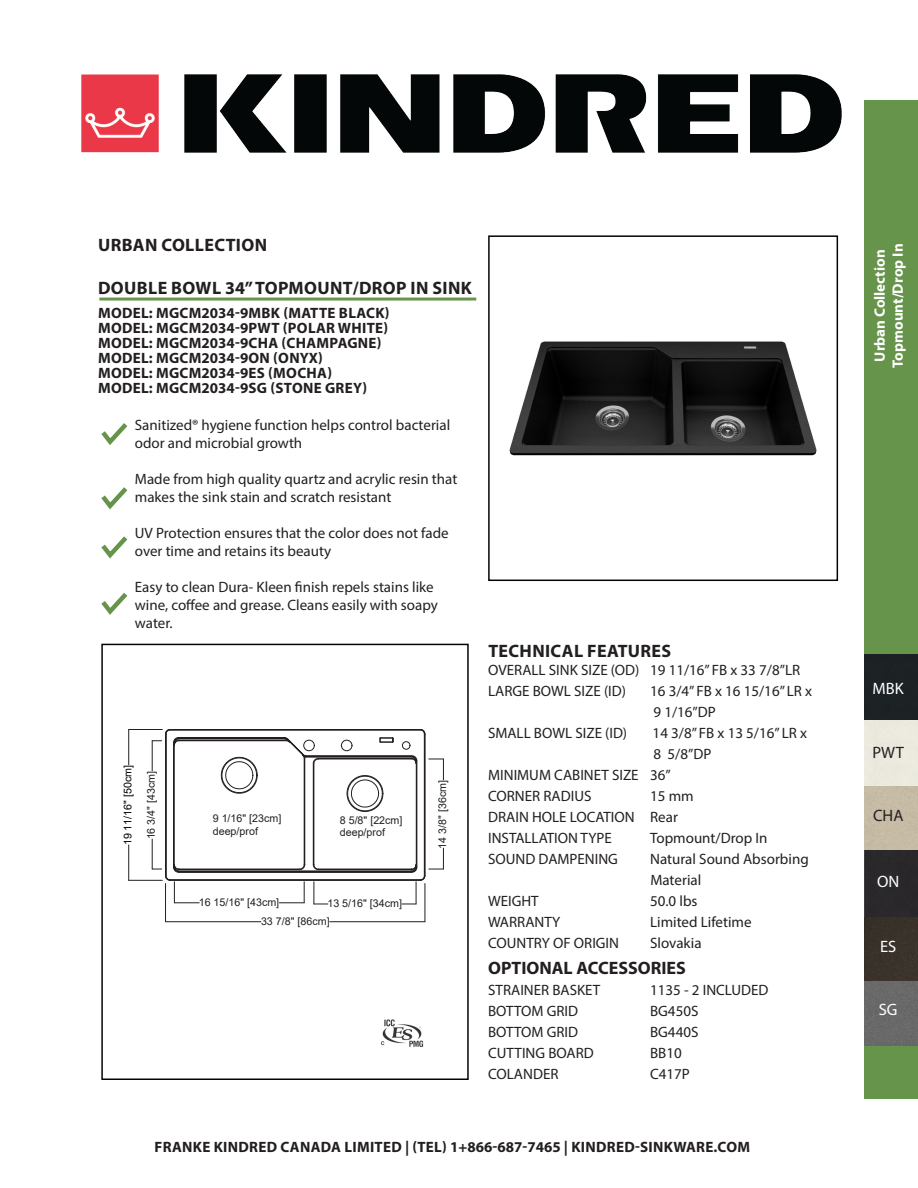
<style>
.page{position:relative;width:918px;height:1188px;background:#fff}
.page>*{position:absolute;margin:0;border:0;box-sizing:border-box;transform-origin:0 0}
.t1{font:700 18px "Myriad Pro";letter-spacing:.02em;color:#231f20}
.t2{font:700 18px "Myriad Pro";color:#231f20}
.t3{font:16.5px "Myriad Pro";color:#fff}
.t4{font:16.5px "Myriad Pro";color:#231f20}
.t5{font:15px/18px "Myriad Pro";color:#231f20}
.t6{font:700 15px "Myriad Pro";letter-spacing:.02em;color:#231f20}
.t7{font:700 15px "Myriad Pro";color:#fff}
.t8{font:10.65px/12.9px "Arial";color:#231f20}
.t9{font:10.65px "Arial";color:#000}
</style>
<div class="page">
<img style="left:81px;top:74px;width:761px;height:79px">
<svg style="left:101px;top:423px;width:27px;height:22px"></svg>
<svg style="left:101px;top:487px;width:27px;height:23px"></svg>
<svg style="left:101px;top:536px;width:27px;height:23px"></svg>
<svg style="left:101px;top:593px;width:27px;height:22px"></svg>
<hr style="left:99px;top:298px;width:377px;height:3px;background:#66944b">
<div style="left:488px;top:235px;width:350px;height:346px;border:2px solid #040503"></div>
<div style="left:101px;top:644px;width:368px;height:436px;border:2px solid #040503"></div>
<div style="left:865px;top:100px;width:53px;height:999px;background:#66944b"></div>
<hr style="left:425px;top:734px;width:1px;height:142px;background:#231f20">
<svg style="left:379px;top:737px;width:15px;height:6px"></svg>
<div style="left:179px;top:740px;width:108px;height:1px;border:1px solid #231f20"></div>
<div style="left:179px;top:738px;width:105px;height:1px;border:1px solid #231f20"></div>
<div style="left:318px;top:869px;width:94px;height:1px;border:1px solid #231f20"></div>
<div style="left:313px;top:763px;width:1px;height:102px;border:1px solid #231f20"></div>
<svg style="left:313px;top:758px;width:6px;height:6px"></svg>
<div style="left:318px;top:758px;width:94px;height:1px;border:1px solid #231f20"></div>
<div style="left:179px;top:869px;width:121px;height:1px;border:1px solid #231f20"></div>
<svg style="left:299px;top:864px;width:6px;height:6px"></svg>
<div style="left:304px;top:758px;width:1px;height:107px;border:1px solid #231f20"></div>
<div style="left:306px;top:756px;width:106px;height:1px;border:1px solid #231f20"></div>
<div style="left:179px;top:737px;width:105px;height:1px;border:1px solid #231f20"></div>
<div style="left:416px;top:761px;width:1px;height:106px;border:1px solid #231f20"></div>
<div style="left:173px;top:742px;width:1px;height:125px;border:1px solid #231f20"></div>
<div style="left:179px;top:871px;width:233px;height:1px;border:1px solid #231f20"></div>
<div style="left:170px;top:729px;width:251px;height:1px;border:1px solid #231f20"></div>
<svg style="left:420px;top:729px;width:6px;height:6px"></svg>
<div style="left:424px;top:734px;width:1px;height:142px;border:1px solid #231f20"></div>
<div style="left:165px;top:734px;width:1px;height:142px;border:1px solid #231f20"></div>
<hr style="left:170px;top:879px;width:250px;height:1px;background:#231f20">
<hr style="left:170px;top:880px;width:250px;height:1px;background:#231f20">
<svg style="left:411px;top:755px;width:6px;height:9px"></svg>
<svg style="left:284px;top:737px;width:23px;height:22px"></svg>
<div style="left:304px;top:740px;width:10px;height:11px;border:1px solid #231f20;border-radius:50%"></div>
<div style="left:341px;top:740px;width:11px;height:11px;border:1px solid #231f20;border-radius:50%"></div>
<div style="left:402px;top:742px;width:8px;height:7px;border:1px solid #231f20;border-radius:50%"></div>
<svg style="left:313px;top:864px;width:6px;height:6px"></svg>
<svg style="left:221px;top:757px;width:37px;height:37px"></svg>
<svg style="left:347px;top:775px;width:36px;height:37px"></svg>
<hr style="left:129px;top:729px;width:33px;height:1px;background:#231f20">
<hr style="left:129px;top:880px;width:33px;height:1px;background:#231f20">
<hr style="left:128px;top:729px;width:1px;height:36px;background:#231f20">
<hr style="left:128px;top:845px;width:1px;height:35px;background:#231f20">
<svg style="left:152px;top:729px;width:28px;height:17px"></svg>
<hr style="left:152px;top:741px;width:1px;height:30px;background:#231f20">
<hr style="left:152px;top:839px;width:1px;height:30px;background:#231f20">
<svg style="left:429px;top:759px;width:15px;height:21px"></svg>
<svg style="left:314px;top:882px;width:14px;height:23px"></svg>
<svg style="left:402px;top:848px;width:42px;height:57px"></svg>
<hr style="left:165px;top:883px;width:1px;height:39px;background:#231f20">
<hr style="left:425px;top:883px;width:1px;height:39px;background:#231f20">
<hr style="left:166px;top:921px;width:95px;height:1px;background:#231f20">
<hr style="left:330px;top:921px;width:95px;height:1px;background:#231f20">
<svg style="left:152px;top:864px;width:47px;height:40px"></svg>
<svg style="left:279px;top:882px;width:26px;height:22px"></svg>
<img style="left:509px;top:341px;width:308px;height:115px">
<img style="left:380px;top:1019px;width:44px;height:28px">
<img style="left:864px;top:654px;width:54px;height:392px">
<p class="t1" style="left:98px;top:234px;width:171px">URBAN COLLECTION</p>
<p class="t1" style="left:98px;top:276px;width:375px">DOUBLE BOWL 34” TOPMOUNT/DROP IN SINK</p>
<p class="t6" style="left:98px;top:303px;width:293px">MODEL: MGCM2034-9MBK (MATTE BLACK)</p>
<p class="t6" style="left:98px;top:318px;width:292px">MODEL: MGCM2034-9PWT (POLAR WHITE)</p>
<p class="t6" style="left:98px;top:333px;width:285px">MODEL: MGCM2034-9CHA (CHAMPAGNE)</p>
<p class="t6" style="left:98px;top:348px;width:226px">MODEL: MGCM2034-9ON (ONYX)</p>
<p class="t6" style="left:98px;top:363px;width:235px">MODEL: MGCM2034-9ES (MOCHA)</p>
<p class="t6" style="left:98px;top:378px;width:271px">MODEL: MGCM2034-9SG (STONE GREY)</p>
<p class="t5" style="left:135px;top:416px;width:317px">Sanitized® hygiene function helps control bacterial odor and microbial growth</p>
<p class="t5" style="left:135px;top:470px;width:324px">Made from high quality quartz and acrylic resin that makes the sink stain and scratch resistant</p>
<p class="t5" style="left:135px;top:524px;width:315px">UV Protection ensures that the color does not fade over time and retains its beauty</p>
<p class="t5" style="left:135px;top:578px;width:304px">Easy to clean Dura- Kleen finish repels stains like wine, coffee and grease. Cleans easily with soapy water.</p>
<p class="t9" style="left:120px;top:845px;width:82px;rotate:-90deg">19 11/16" [50cm]</p>
<p class="t8" style="left:145px;top:839px;width:70px;rotate:-90deg">16 3/4" [43cm]</p>
<p class="t8" style="left:436px;top:849px;width:70px;rotate:-90deg">14 3/8" [36cm]</p>
<p class="t8" style="left:213px;top:812px;width:70px">9 1/16" [23cm] deep/prof</p>
<p class="t8" style="left:340px;top:813px;width:64px">8 5/8" [22cm] deep/prof</p>
<p class="t8" style="left:199px;top:895px;width:82px">16 15/16" [43cm]</p>
<p class="t8" style="left:261px;top:894px;width:142px;line-height:17.7px;text-indent:66px">13 5/16" [34cm]<br>33 7/8" [86cm]</p>
<p class="t1" style="left:488px;top:639px;width:184px">TECHNICAL FEATURES</p>
<p class="t5" style="left:488px;top:661px;width:313px">OVERALL SINK SIZE (OD) 19 11/16” FB x 33 7/8”LR</p>
<p class="t5" style="left:488px;top:682px;width:139px">LARGE BOWL SIZE (ID)</p>
<p class="t5" style="left:650px;top:682px;width:164px">16 3/4” FB x 16 15/16” LR x</p>
<p class="t5" style="left:654px;top:703px;width:64px">9 1/16”DP</p>
<p class="t5" style="left:488px;top:724px;width:141px">SMALL BOWL SIZE (ID)</p>
<p class="t5" style="left:653px;top:724px;width:156px">14 3/8” FB x 13 5/16” LR x</p>
<p class="t5" style="left:654px;top:745px;width:59px">8 5/8”DP</p>
<p class="t5" style="left:488px;top:766px;width:184px">MINIMUM CABINET SIZE 36”</p>
<p class="t5" style="left:488px;top:787px;width:105px">CORNER RADIUS</p>
<p class="t5" style="left:650px;top:787px;width:45px">15 mm</p>
<p class="t5" style="left:488px;top:808px;width:191px">DRAIN HOLE LOCATION Rear</p>
<p class="t5" style="left:488px;top:829px;width:125px">INSTALLATION TYPE</p>
<p class="t5" style="left:650px;top:829px;width:119px">Topmount/Drop In</p>
<p class="t5" style="left:488px;top:850px;width:131px">SOUND DAMPENING</p>
<p class="t5" style="left:650px;top:850px;width:160px">Natural Sound Absorbing</p>
<p class="t5" style="left:650px;top:871px;width:52px">Material</p>
<p class="t5" style="left:488px;top:892px;width:52px">WEIGHT</p>
<p class="t5" style="left:650px;top:892px;width:49px">50.0 lbs</p>
<p class="t5" style="left:488px;top:913px;width:74px">WARRANTY</p>
<p class="t5" style="left:650px;top:913px;width:103px">Limited Lifetime</p>
<p class="t5" style="left:488px;top:934px;width:132px">COUNTRY OF ORIGIN</p>
<p class="t5" style="left:650px;top:934px;width:53px">Slovakia</p>
<p class="t2" style="left:488px;top:956px;width:199px">OPTIONAL ACCESSORIES</p>
<p class="t5" style="left:488px;top:980px;width:114px">STRAINER BASKET</p>
<p class="t5" style="left:650px;top:980px;width:120px">1135 - 2 INCLUDED</p>
<p class="t5" style="left:488px;top:1001px;width:92px">BOTTOM GRID</p>
<p class="t5" style="left:650px;top:1001px;width:50px">BG450S</p>
<p class="t5" style="left:488px;top:1022px;width:92px">BOTTOM GRID</p>
<p class="t5" style="left:650px;top:1022px;width:50px">BG440S</p>
<p class="t5" style="left:488px;top:1043px;width:107px">CUTTING BOARD</p>
<p class="t5" style="left:650px;top:1043px;width:33px">BB10</p>
<p class="t5" style="left:488px;top:1064px;width:72px">COLANDER</p>
<p class="t5" style="left:650px;top:1064px;width:41px">C417P</p>
<p class="t6" style="left:155px;top:1137px;width:597px">FRANKE KINDRED CANADA LIMITED | (TEL) 1+866-687-7465 | KINDRED-SINKWARE.COM</p>
<p class="t7" style="left:870px;top:362px;width:114px;rotate:-90deg">Urban Collection</p>
<p class="t7" style="left:888px;top:368px;width:125px;rotate:-90deg">Topmount/Drop In</p>
<p class="t3" style="left:873px;top:678px;width:33px">MBK</p>
<p class="t4" style="left:872px;top:743px;width:33px">PWT</p>
<p class="t4" style="left:873px;top:805px;width:32px">CHA</p>
<p class="t3" style="left:877px;top:871px;width:24px">ON</p>
<p class="t3" style="left:880px;top:936px;width:18px">ES</p>
<p class="t3" style="left:879px;top:1000px;width:20px">SG</p>
</div>
